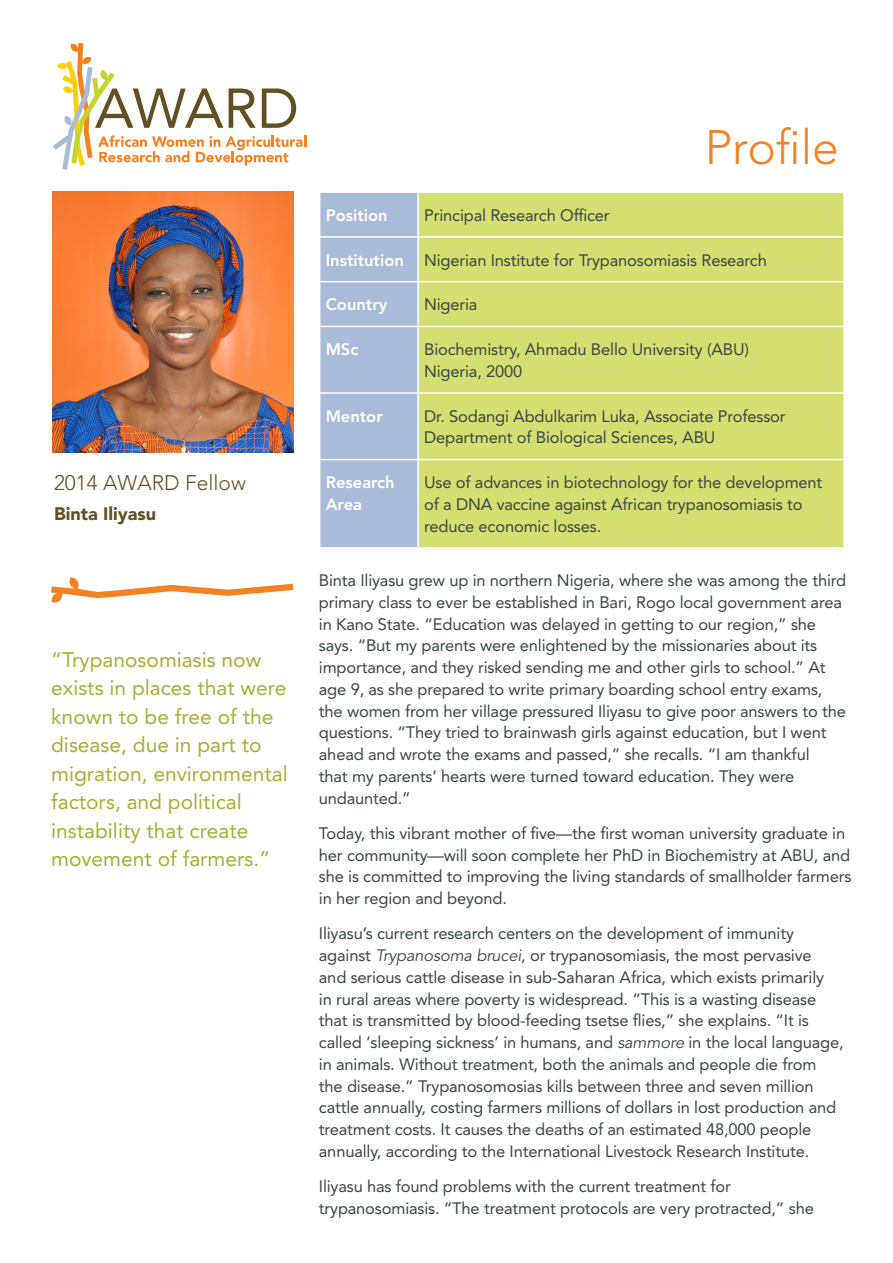
<style>
.page{position:relative;width:893px;height:1263px;background:#fff}
.page>*{position:absolute;margin:0;border:0;box-sizing:border-box;transform-origin:0 0}
.t1{font:300 48px "Avenir LT Std";color:#f58220}
.t2{font:21px/28.5px "Avenir LT Std";color:#a9ae36}
.t3{font:300 21px "Avenir LT Std";color:#644f24}
.t4{font:900 18px "Avenir LT Std";color:#644f24}
.BT2{font:16.5px/21.8px "Avenir LT Std";letter-spacing:-.01em;color:#3d4543}
.T1{font:800 16.5px/21.8px "Avenir LT Std";color:#fff}
.s1{font-style:italic}
</style>
<div class="page">
<img style="left:53px;top:191px;width:240px;height:262px">
<svg style="left:53px;top:43px;width:253px;height:127px"></svg>
<div style="left:320px;top:193px;width:97px;height:354px;background:#a8bbd7"></div>
<div style="left:419px;top:193px;width:424px;height:354px;background:#d4df71"></div>
<hr style="left:319px;top:236px;width:99px;height:2px;background:#fff">
<hr style="left:418px;top:236px;width:427px;height:2px;background:#fff">
<hr style="left:319px;top:281px;width:99px;height:1px;background:#fff">
<hr style="left:418px;top:281px;width:427px;height:1px;background:#fff">
<hr style="left:319px;top:326px;width:99px;height:1px;background:#fff">
<hr style="left:418px;top:326px;width:427px;height:1px;background:#fff">
<hr style="left:319px;top:392px;width:99px;height:2px;background:#fff">
<hr style="left:418px;top:392px;width:427px;height:2px;background:#fff">
<hr style="left:319px;top:459px;width:99px;height:1px;background:#fff">
<hr style="left:418px;top:459px;width:427px;height:1px;background:#fff">
<svg style="left:51px;top:577px;width:242px;height:26px"></svg>
<p class="t3" style="left:54px;top:470px;width:193px">2014 AWARD Fellow</p>
<p class="t4" style="left:54px;top:503px;width:104px">Binta Iliyasu</p>
<p class="t2" style="left:51px;top:645px;width:238px">“Trypanosomiasis now exists in places that were known to be free of the disease, due in part to migration, environmental factors, and political instability that create movement of farmers.”</p>
<p class="t1" style="left:705px;top:119px;width:136px">Profile</p>
<p class="T1" style="left:326px;top:204px;width:64px">Position</p>
<p class="BT2" style="left:424px;top:204px;width:187px">Principal Research Officer</p>
<p class="T1" style="left:326px;top:249px;width:80px">Institution</p>
<p class="BT2" style="left:424px;top:249px;width:344px">Nigerian Institute for Trypanosomiasis Research</p>
<p class="T1" style="left:326px;top:294px;width:63px">Country</p>
<p class="BT2" style="left:424px;top:294px;width:55px">Nigeria</p>
<p class="T1" style="left:326px;top:339px;width:34px">MSc</p>
<p class="BT2" style="left:424px;top:339px;width:327px">Biochemistry, Ahmadu Bello University (ABU)<br>Nigeria, 2000</p>
<p class="T1" style="left:326px;top:405px;width:59px">Mentor</p>
<p class="BT2" style="left:424px;top:405px;width:363px">Dr. Sodangi Abdulkarim Luka, Associate Professor<br>Department of Biological Sciences, ABU</p>
<p class="T1" style="left:326px;top:472px;width:71px">Research<br>Area</p>
<p class="BT2" style="left:424px;top:472px;width:400px">Use of advances in biotechnology for the development of a DNA vaccine against African trypanosomiasis to reduce economic losses.</p>
<p class="BT2" style="left:319px;top:570px;width:529px">Binta Iliyasu grew up in northern Nigeria, where she was among the third primary class to ever be established in Bari, Rogo local government area in Kano State. “Education was delayed in getting to our region,” she says. “But my parents were enlightened by the missionaries about its importance, and they risked sending me and other girls to school.” At age 9, as she prepared to write primary boarding school entry exams, the women from her village pressured Iliyasu to give poor answers to the questions. “They tried to brainwash girls against education, but I went ahead and wrote the exams and passed,” she recalls. “I am thankful<br>that my parents’ hearts were turned toward education. They were undaunted.”</p>
<p class="BT2" style="left:319px;top:822px;width:534px">Today, this vibrant mother of five—the first woman university graduate in her community—will soon complete her PhD in Biochemistry at ABU, and she is committed to improving the living standards of smallholder farmers in her region and beyond.</p>
<p class="BT2" style="left:319px;top:923px;width:526px">Iliyasu’s current research centers on the development of immunity against <span class="s1">Trypanosoma brucei</span>, or trypanosomiasis, the most pervasive<br>and serious cattle disease in sub-Saharan Africa, which exists primarily<br>in rural areas where poverty is widespread. “This is a wasting disease that is transmitted by blood-feeding tsetse flies,” she explains. “It is called ‘sleeping sickness’ in humans, and <span class="s1">sammore</span> in the local language, in animals. Without treatment, both the animals and people die from the disease.” Trypanosomosias kills between three and seven million cattle annually, costing farmers millions of dollars in lost production and treatment costs. It causes the deaths of an estimated 48,000 people annually, according to the International Livestock Research Institute.</p>
<p class="BT2" style="left:319px;top:1176px;width:496px">Iliyasu has found problems with the current treatment for trypanosomiasis. “The treatment protocols are very protracted,” she</p>
</div>
